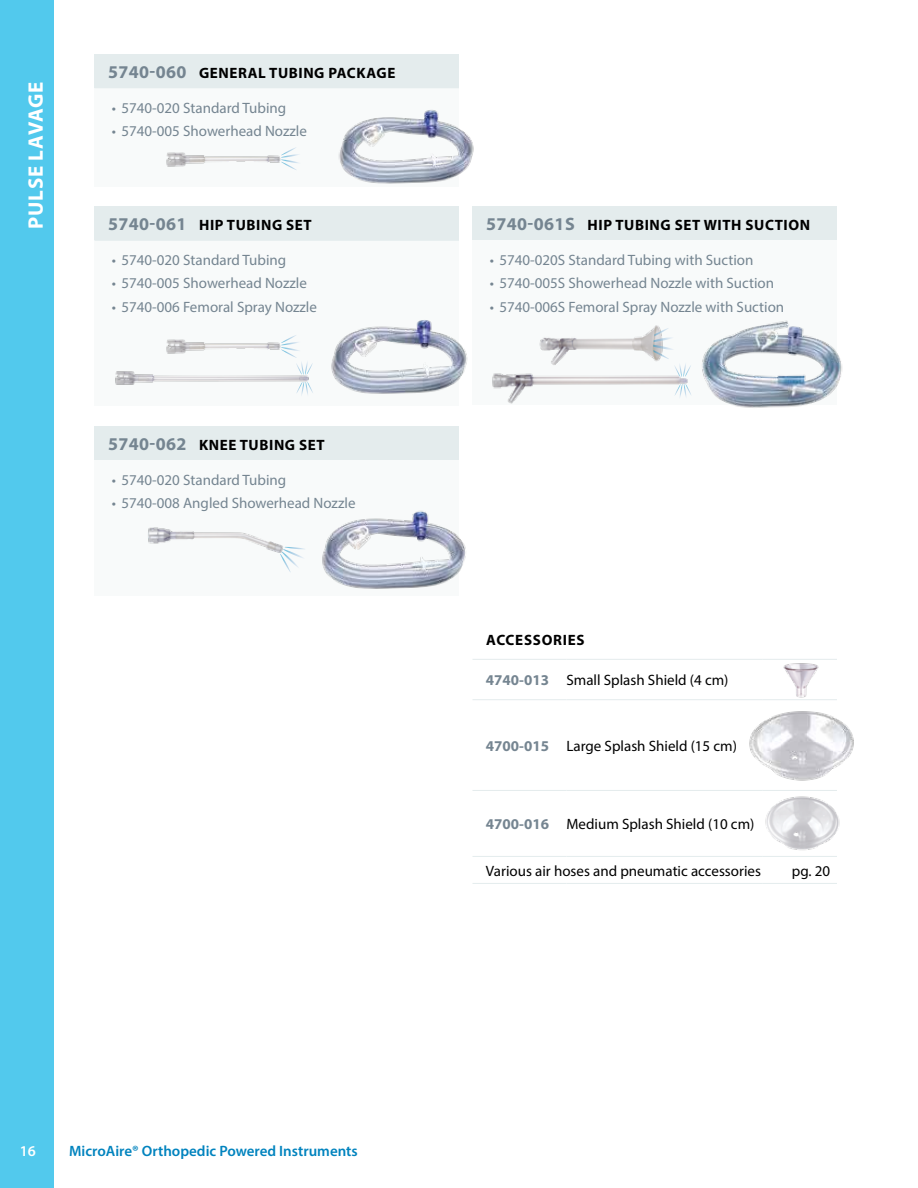
<style>
.page{position:relative;width:918px;height:1188px;background:#fff}
.page>*{position:absolute;margin:0;border:0;box-sizing:border-box;transform-origin:0 0}
.t1{font:700 21px "Myriad Pro";letter-spacing:.04em;color:#fff}
.t2{font:15px "Myriad Pro";color:#758591}
.t3{font:15px "Myriad Pro";color:#000}
.t4{font:700 15px "Myriad Pro";letter-spacing:.04em;color:#000}
.t5{font:600 15px "Myriad Pro";color:#0083be}
.t6{font:600 15px "Myriad Pro";color:#fff}
.s1{font-size:18px;color:#758591}
.s2{font-weight:700;color:#758591}
</style>
<div class="page">
<div style="left:0;top:0;width:54px;height:1188px;background:#52c9ed"></div>
<div style="left:94px;top:54px;width:365px;height:133px;background:#f8fafa"></div>
<div style="left:94px;top:54px;width:365px;height:34px;background:#e4eced"></div>
<img style="left:339px;top:110px;width:135px;height:74px">
<div style="left:94px;top:207px;width:365px;height:199px;background:#f8fafa"></div>
<div style="left:94px;top:207px;width:365px;height:33px;background:#e4eced"></div>
<hr style="left:94px;top:240px;width:365px;height:1px;background:#e4eced">
<img style="left:331px;top:320px;width:137px;height:74px">
<div style="left:472px;top:207px;width:365px;height:198px;background:#f8fafa"></div>
<div style="left:472px;top:207px;width:365px;height:33px;background:#e4eced"></div>
<img style="left:702px;top:320px;width:140px;height:88px">
<div style="left:94px;top:427px;width:365px;height:169px;background:#f8fafa"></div>
<div style="left:94px;top:427px;width:365px;height:33px;background:#e4eced"></div>
<img style="left:322px;top:511px;width:144px;height:78px">
<hr style="left:472px;top:883px;width:94px;height:1px;background:#e4eced">
<hr style="left:566px;top:883px;width:197px;height:1px;background:#e4eced">
<hr style="left:763px;top:883px;width:74px;height:1px;background:#e4eced">
<hr style="left:472px;top:659px;width:94px;height:1px;background:#e4eced">
<hr style="left:566px;top:659px;width:197px;height:1px;background:#e4eced">
<hr style="left:763px;top:659px;width:74px;height:1px;background:#e4eced">
<hr style="left:472px;top:699px;width:94px;height:1px;background:#e4eced">
<hr style="left:566px;top:699px;width:197px;height:1px;background:#e4eced">
<hr style="left:763px;top:699px;width:74px;height:1px;background:#e4eced">
<hr style="left:472px;top:790px;width:94px;height:1px;background:#e4eced">
<hr style="left:566px;top:790px;width:197px;height:1px;background:#e4eced">
<hr style="left:763px;top:790px;width:74px;height:1px;background:#e4eced">
<hr style="left:472px;top:856px;width:94px;height:1px;background:#e4eced">
<hr style="left:566px;top:856px;width:197px;height:1px;background:#e4eced">
<hr style="left:763px;top:856px;width:74px;height:1px;background:#e4eced">
<img style="left:749px;top:711px;width:105px;height:70px">
<img style="left:765px;top:796px;width:75px;height:54px">
<img style="left:783px;top:663px;width:36px;height:35px">
<img style="left:166px;top:152px;width:115px;height:15px">
<svg style="left:281px;top:147px;width:18px;height:23px"></svg>
<img style="left:166px;top:339px;width:115px;height:15px">
<img style="left:115px;top:371px;width:194px;height:14px">
<svg style="left:281px;top:335px;width:32px;height:40px"></svg>
<svg style="left:296px;top:382px;width:17px;height:14px"></svg>
<img style="left:492px;top:373px;width:196px;height:31px">
<svg style="left:674px;top:384px;width:17px;height:15px"></svg>
<img style="left:539px;top:325px;width:120px;height:40px">
<svg style="left:653px;top:327px;width:38px;height:50px"></svg>
<img style="left:148px;top:527px;width:139px;height:26px">
<svg style="left:280px;top:547px;width:24px;height:25px"></svg>
<h1 class="t1" style="left:22px;top:229px;width:149px;rotate:-90deg">PULSE LAVAGE</h1>
<p class="t4" style="left:108px;top:63px;width:289px"><span class="s1">5740-060</span> GENERAL TUBING PACKAGE</p>
<p class="t2" style="left:112px;top:98px;width:176px">• 5740-020 Standard Tubing</p>
<p class="t2" style="left:112px;top:122px;width:197px">• 5740-005 Showerhead Nozzle</p>
<p class="t4" style="left:108px;top:215px;width:205px"><span class="s1">5740-061</span> HIP TUBING SET</p>
<p class="t2" style="left:112px;top:251px;width:176px">• 5740-020 Standard Tubing</p>
<p class="t2" style="left:112px;top:274px;width:197px">• 5740-005 Showerhead Nozzle</p>
<p class="t2" style="left:112px;top:298px;width:207px">• 5740-006 Femoral Spray Nozzle</p>
<p class="t4" style="left:108px;top:435px;width:218px"><span class="s1">5740-062</span> KNEE TUBING SET</p>
<p class="t2" style="left:112px;top:471px;width:176px">• 5740-020 Standard Tubing</p>
<p class="t2" style="left:112px;top:494px;width:245px">• 5740-008 Angled Showerhead Nozzle</p>
<p class="t4" style="left:486px;top:215px;width:326px"><span class="s1">5740-061S</span> HIP TUBING SET WITH SUCTION</p>
<p class="t2" style="left:490px;top:251px;width:265px">• 5740-020S Standard Tubing with Suction</p>
<p class="t2" style="left:490px;top:274px;width:286px">• 5740-005S Showerhead Nozzle with Suction</p>
<p class="t2" style="left:490px;top:298px;width:296px">• 5740-006S Femoral Spray Nozzle with Suction</p>
<p class="t4" style="left:486px;top:630px;width:100px">ACCESSORIES</p>
<p class="t3" style="left:486px;top:671px;width:244px"><span class="s2">4740-013</span> Small Splash Shield (4 cm)</p>
<p class="t3" style="left:486px;top:736px;width:253px"><span class="s2">4700-015</span> Large Splash Shield (15 cm)</p>
<p class="t3" style="left:486px;top:815px;width:270px"><span class="s2">4700-016</span> Medium Splash Shield (10 cm)</p>
<p class="t3" style="left:486px;top:861px;width:277px">Various air hoses and pneumatic accessories</p>
<p class="t3" style="left:792px;top:861px;width:40px">pg. 20</p>
<p class="t6" style="left:20px;top:1141px;width:18px">16</p>
<p class="t5" style="left:69px;top:1141px;width:290px">MicroAire® Orthopedic Powered Instruments</p>
</div>
